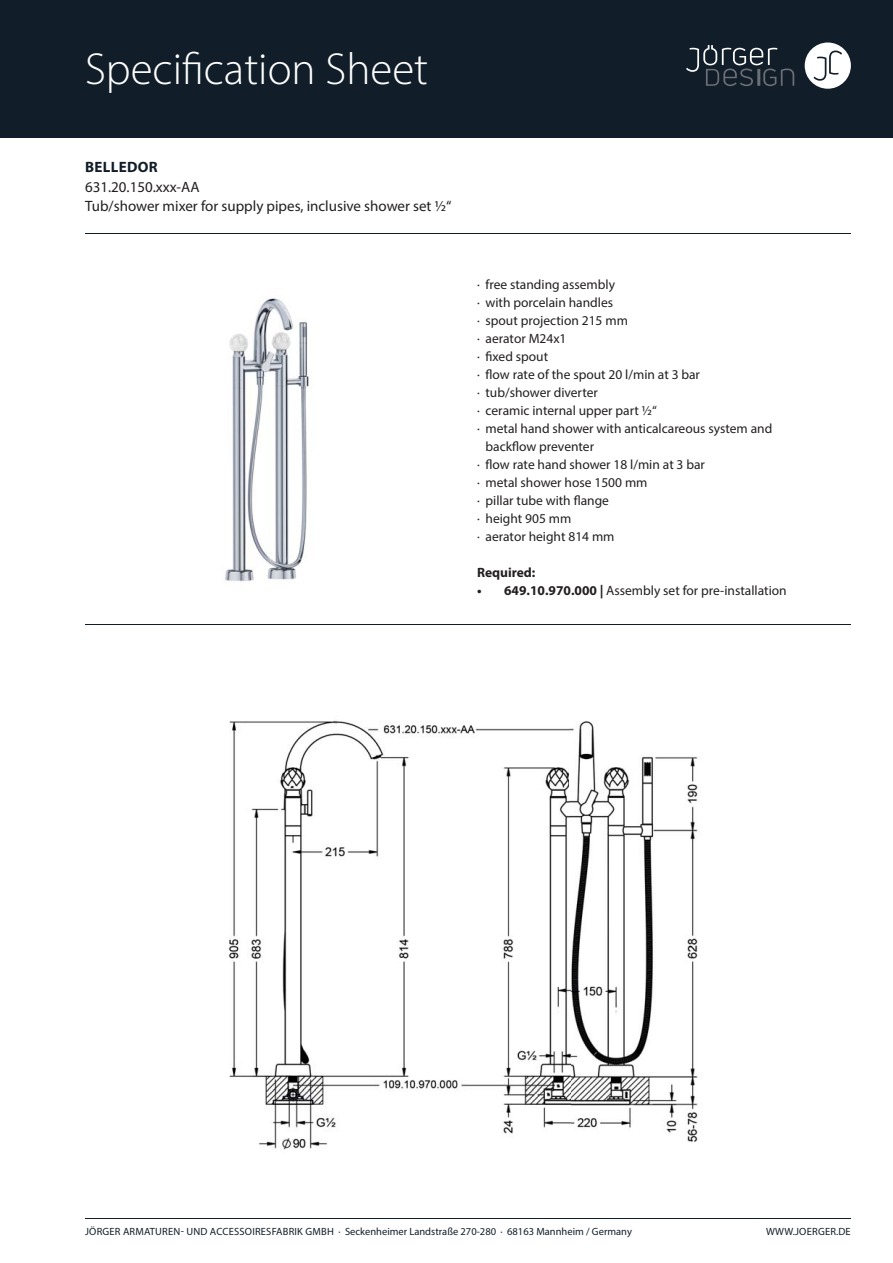
<style>
.page{position:relative;width:893px;height:1263px;background:#fff}
.page>*{position:absolute;margin:0;border:0;box-sizing:border-box;transform-origin:0 0}
.t1{font:300 45px "Myriad Pro";color:#fff}
.t2{font:15px "Myriad Pro";color:#231f20}
.t3{font:700 15px "Myriad Pro";letter-spacing:.02em;color:#111e29}
.t4{font:13.5px "Myriad Pro";color:#231f20}
.t5{font:700 13.5px "Myriad Pro";color:#231f20}
.t6{font:10.5px "Myriad Pro";letter-spacing:.005em;color:#111e29}
.s1{font-weight:700}
</style>
<div class="page">
<div style="left:0;top:0;width:893px;height:138px;background:#111e29"></div>
<div style="left:805px;top:43px;width:46px;height:46px;background:#fff;border-radius:50%"></div>
<svg style="left:814px;top:51px;width:28px;height:30px"></svg>
<svg style="left:686px;top:45px;width:108px;height:41px"></svg>
<hr style="left:85px;top:1218px;width:766px;height:1px;background:#111e29">
<hr style="left:85px;top:233px;width:766px;height:1px;background:#111e29">
<hr style="left:85px;top:624px;width:766px;height:1px;background:#111e29">
<img style="left:225px;top:298px;width:84px;height:284px">
<img style="left:229px;top:720px;width:469px;height:430px">
<h1 class="t1" style="left:85px;top:52px;width:345px">Specification Sheet</h1>
<p class="t3" style="left:85px;top:161px;width:74px">BELLEDOR</p>
<p class="t2" style="left:85px;top:200px;width:368px">Tub/shower mixer for supply pipes, inclusive shower set ½“</p>
<p class="t2" style="left:85px;top:181px;width:116px">631.20.150.xxx-AA</p>
<p class="t4" style="left:477px;top:279px;width:140px">· free standing assembly</p>
<p class="t4" style="left:477px;top:297px;width:138px">· with porcelain handles</p>
<p class="t4" style="left:477px;top:315px;width:152px">· spout projection 215 mm</p>
<p class="t4" style="left:477px;top:333px;width:91px">· aerator M24x1</p>
<p class="t4" style="left:477px;top:351px;width:73px">· fixed spout</p>
<p class="t4" style="left:477px;top:369px;width:225px">· flow rate of the spout 20 l/min at 3 bar</p>
<p class="t4" style="left:477px;top:387px;width:122px">· tub/shower diverter</p>
<p class="t4" style="left:477px;top:405px;width:181px">· ceramic internal upper part ½“</p>
<p class="t4" style="left:477px;top:423px;width:297px">· metal hand shower with anticalcareous system and</p>
<p class="t4" style="left:485px;top:441px;width:110px">backflow preventer</p>
<p class="t4" style="left:477px;top:459px;width:229px">· flow rate hand shower 18 l/min at 3 bar</p>
<p class="t4" style="left:477px;top:477px;width:172px">· metal shower hose 1500 mm</p>
<p class="t4" style="left:477px;top:495px;width:134px">· pillar tube with flange</p>
<p class="t4" style="left:477px;top:513px;width:96px">· height 905 mm</p>
<p class="t4" style="left:477px;top:531px;width:139px">· aerator height 814 mm</p>
<p class="t5" style="left:477px;top:567px;width:60px">Required:</p>
<p class="t4" style="left:477px;top:585px;width:311px"><span class="s1">• 649.10.970.000 |</span> Assembly set for pre-installation</p>
<p class="t6" style="left:85px;top:1228px;width:548px">JÖRGER ARMATUREN- UND ACCESSOIRESFABRIK GMBH · Seckenheimer Landstraße 270-280 · 68163 Mannheim / Germany</p>
<p class="t6" style="left:766px;top:1228px;width:86px">WWW.JOERGER.DE</p>
</div>
